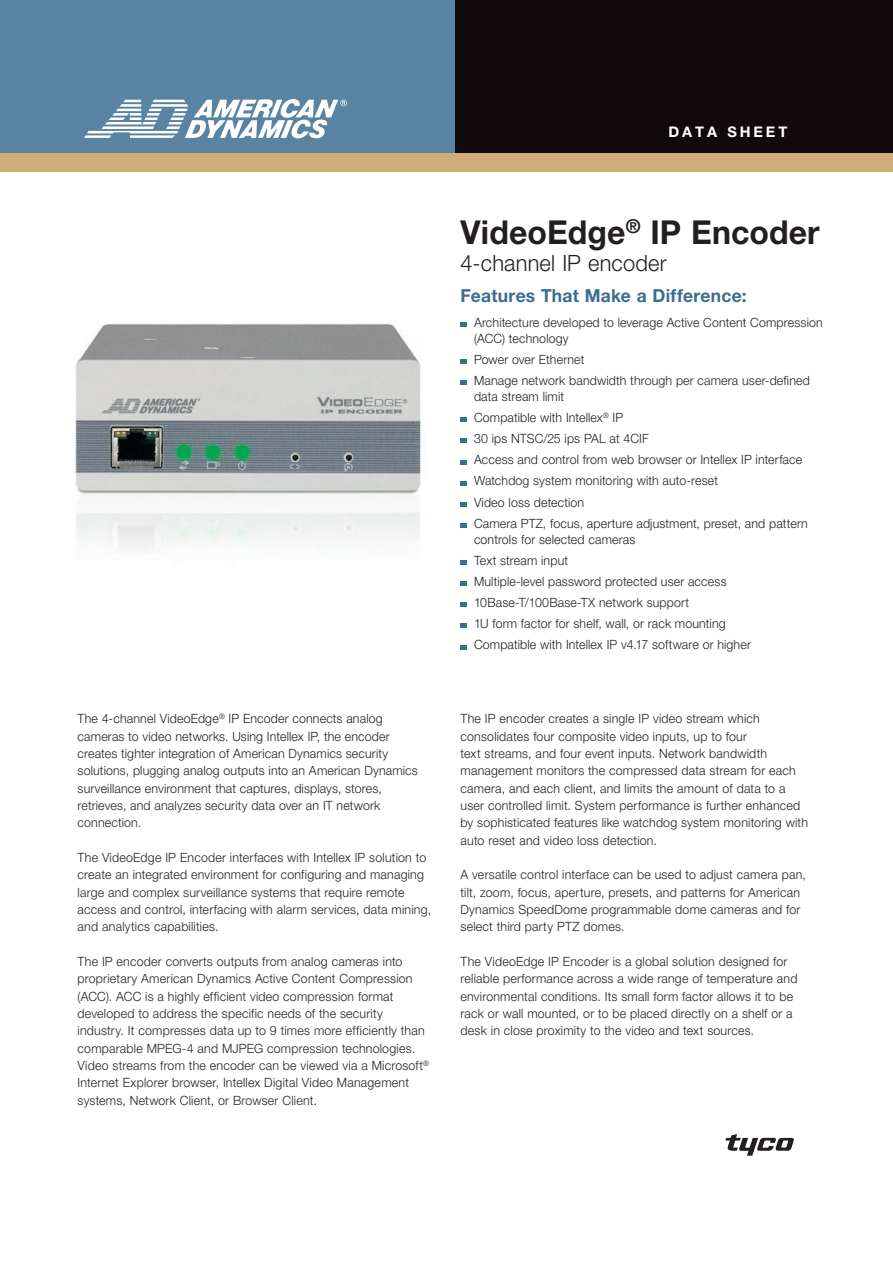
<style>
.page{position:relative;width:893px;height:1263px;background:#fff}
.page>*{position:absolute;margin:0;border:0;box-sizing:border-box;transform-origin:0 0}
.t1{font:700 33px "Helvetica Neue LT Pro";letter-spacing:.005em;color:#231f20}
.t2{font:300 22.5px "Helvetica Neue LT Pro";letter-spacing:.01em;color:#231f20}
.t3{font:700 18px "Helvetica Neue LT Pro";letter-spacing:.015em;color:#386e8f}
.t4{font:700 14.7px "Helvetica Neue LT Pro";letter-spacing:.2em;color:#fff}
.t5{font:300 12.75px/17.4px "Helvetica Neue LT Pro";letter-spacing:.015em;color:#231f20}
</style>
<div class="page">
<div style="left:0;top:0;width:455px;height:153px;background:#5983a2"></div>
<div style="left:455px;top:0;width:438px;height:153px;background:#110a0c"></div>
<div style="left:0;top:153px;width:893px;height:18px;background:#cfad78"></div>
<svg style="left:84px;top:99px;width:263px;height:39px"></svg>
<svg style="left:725px;top:1134px;width:69px;height:22px"></svg>
<svg style="left:460px;top:323px;width:7px;height:4px"></svg>
<svg style="left:460px;top:359px;width:7px;height:5px"></svg>
<svg style="left:460px;top:381px;width:7px;height:4px"></svg>
<svg style="left:460px;top:418px;width:7px;height:4px"></svg>
<svg style="left:460px;top:439px;width:7px;height:4px"></svg>
<svg style="left:460px;top:460px;width:7px;height:4px"></svg>
<svg style="left:460px;top:481px;width:7px;height:4px"></svg>
<svg style="left:460px;top:502px;width:7px;height:5px"></svg>
<svg style="left:460px;top:523px;width:7px;height:5px"></svg>
<svg style="left:460px;top:560px;width:7px;height:5px"></svg>
<svg style="left:460px;top:581px;width:7px;height:5px"></svg>
<svg style="left:460px;top:602px;width:7px;height:5px"></svg>
<svg style="left:460px;top:624px;width:7px;height:4px"></svg>
<svg style="left:460px;top:645px;width:7px;height:4px"></svg>
<img style="left:75px;top:323px;width:346px;height:229px">
<p class="t4" style="left:668px;top:123px;width:117px">DATa sheet</p>
<p class="t5" style="left:78px;top:710px;width:342px">The 4-channel VideoEdge<sup>®</sup> IP Encoder connects analog cameras to video networks. Using Intellex IP, the encoder creates tighter integration of American Dynamics security solutions, plugging analog outputs into an American Dynamics surveillance environment that captures, displays, stores, retrieves, and analyzes security data over an IT network connection.</p>
<p class="t5" style="left:78px;top:848px;width:355px">The VideoEdge IP Encoder interfaces with Intellex IP solution to create an integrated environment for configuring and managing large and complex surveillance systems that require remote access and control, interfacing with alarm services, data mining, and analytics capabilities.</p>
<p class="t5" style="left:78px;top:952px;width:353px">The IP encoder converts outputs from analog cameras into proprietary American Dynamics Active Content Compression (ACC). ACC is a highly efficient video compression format developed to address the specific needs of the security industry. It compresses data up to 9 times more efficiently than comparable MPEG-4 and MJPEG compression technologies.<br>Video streams from the encoder can be viewed via a Microsoft<sup>® </sup>Internet Explorer browser, Intellex Digital Video Management systems, Network Client, or Browser Client.</p>
<h1 class="t1" style="left:460px;top:212px;width:361px">VideoEdge<sup>®</sup> IP Encoder</h1>
<h2 class="t2" style="left:460px;top:249px;width:208px">4-channel IP encoder</h2>
<h3 class="t3" style="left:460px;top:285px;width:288px">Features That Make a Difference:</h3>
<p class="t5" style="left:474px;top:314px;width:350px;line-height:15.8px">Architecture developed to leverage Active Content Compression (ACC) technology</p>
<p class="t5" style="left:474px;top:349px;width:337px;line-height:21.1px">Power over Ethernet<br>Manage network bandwidth through per camera user-defined</p>
<p class="t5" style="left:474px;top:385px;width:335px;line-height:21.1px">data stream limit<br>Compatible with Intellex<sup>®</sup> IP<br>30 ips NTSC/25 ips PAL at 4CIF<br>Access and control from web browser or Intellex IP interface Watchdog system monitoring with auto-reset<br>Video loss detection<br>Camera PTZ, focus, aperture adjustment, preset, and pattern</p>
<p class="t5" style="left:474px;top:528px;width:278px;line-height:21.1px">controls for selected cameras<br>Text stream input<br>Multiple-level password protected user access 10Base-T/100Base-TX network support<br>1U form factor for shelf, wall, or rack mounting Compatible with Intellex IP v4.17 software or higher</p>
<p class="t5" style="left:460px;top:710px;width:349px">The IP encoder creates a single IP video stream which consolidates four composite video inputs, up to four<br>text streams, and four event inputs. Network bandwidth management monitors the compressed data stream for each camera, and each client, and limits the amount of data to a user controlled limit. System performance is further enhanced by sophisticated features like watchdog system monitoring with auto reset and video loss detection.</p>
<p class="t5" style="left:460px;top:866px;width:347px">A versatile control interface can be used to adjust camera pan, tilt, zoom, focus, aperture, presets, and patterns for American Dynamics SpeedDome programmable dome cameras and for select third party PTZ domes.</p>
<p class="t5" style="left:460px;top:952px;width:338px">The VideoEdge IP Encoder is a global solution designed for reliable performance across a wide range of temperature and environmental conditions. Its small form factor allows it to be rack or wall mounted, or to be placed directly on a shelf or a desk in close proximity to the video and text sources.</p>
</div>
